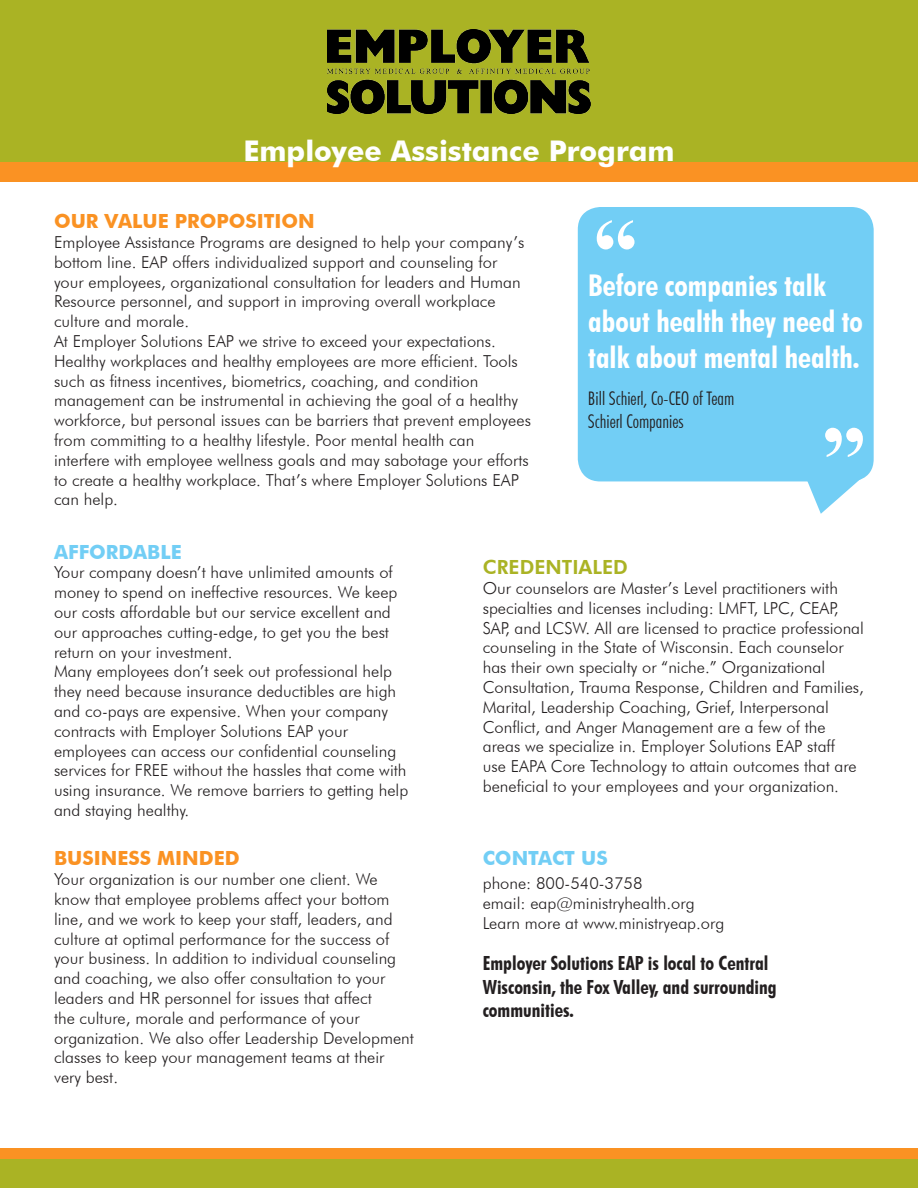
<style>
.page{position:relative;width:918px;height:1188px;background:#fff}
.page>*{position:absolute;margin:0;border:0;box-sizing:border-box;transform-origin:0 0}
.t1{font:700 90px "Times New Roman";color:#fff}
.t2{font:700 condensed 30px/36px "Futura BT";color:#fff}
.t3{font:700 28.5px "Futura BT";color:#fff}
.t4{font:700 condensed 19.5px/23.4px "Futura BT";color:#231f20}
.t5{font:700 19.5px "Futura BT";color:#fa9223}
.t6{font:700 19.5px "Futura BT";color:#72cef5}
.t7{font:800 19.5px "Futura BT";color:#aab324}
.t8{font:300 condensed 18.75px/22.5px "Futura BT";color:#231f20}
.t9{font:300 16.5px/19.8px "Futura BT";color:#231f20}
</style>
<div class="page">
<div style="left:0;top:161px;width:918px;height:21px;background:#fa9223"></div>
<div style="left:0;top:0;width:918px;height:161px;background:#aab324"></div>
<img style="left:328px;top:30px;width:262px;height:84px">
<div style="left:578px;top:207px;width:296px;height:274px;background:#72cef5;border-radius:22px"></div>
<svg style="left:792px;top:479px;width:69px;height:35px"></svg>
<div style="left:0;top:1148px;width:918px;height:11px;background:#fa9223"></div>
<div style="left:0;top:1160px;width:918px;height:28px;background:#aab324"></div>
<p class="t3" style="left:243px;top:134px;width:433px">Employee Assistance Program</p>
<p class="t5" style="left:54px;top:209px;width:262px">OUR VALUE PROPOSITION</p>
<p class="t9" style="left:54px;top:232px;width:472px">Employee Assistance Programs are designed to help your company’s bottom line. EAP offers individualized support and counseling for your employees, organizational consultation for leaders and Human Resource personnel, and support in improving overall workplace culture and morale.</p>
<p class="t9" style="left:54px;top:331px;width:443px">At Employer Solutions EAP we strive to exceed your expectations.</p>
<p class="t9" style="left:54px;top:351px;width:478px">Healthy workplaces and healthy employees are more efficient. Tools such as fitness incentives, biometrics, coaching, and condition management can be instrumental in achieving the goal of a healthy workforce, but personal issues can be barriers that prevent employees from committing to a healthy lifestyle. Poor mental health can interfere with employee wellness goals and may sabotage your efforts to create a healthy workplace. That’s where Employer Solutions EAP can help.</p>
<p class="t6" style="left:54px;top:540px;width:129px">AFFORDABLE</p>
<p class="t9" style="left:54px;top:563px;width:345px">Your company doesn’t have unlimited amounts of money to spend on ineffective resources. We keep our costs affordable but our service excellent and our approaches cutting-edge, to get you the best return on your investment.</p>
<p class="t9" style="left:54px;top:662px;width:356px">Many employees don’t seek out professional help they need because insurance deductibles are high and co-pays are expensive. When your company contracts with Employer Solutions EAP your employees can access our confidential counseling services for FREE without the hassles that come with using insurance. We remove barriers to getting help and staying healthy.</p>
<p class="t1" style="left:593px;top:189px;width:46px">“</p>
<p class="t2" style="left:588px;top:267px;width:276px">Before companies talk about health they need to talk about mental health.</p>
<p class="t8" style="left:588px;top:387px;width:148px">Bill Schierl, Co-CEO of Team<br>Schierl Companies</p>
<p class="t1" style="left:866px;top:488px;width:46px;rotate:-180deg">“</p>
<p class="t7" style="left:483px;top:555px;width:147px">CREDENTIALED</p>
<p class="t9" style="left:483px;top:578px;width:383px">Our counselors are Master’s Level practitioners with specialties and licenses including: LMFT, LPC, CEAP, SAP, and LCSW. All are licensed to practice professional counseling in the State of Wisconsin. Each counselor has their own specialty or “niche.” Organizational Consultation, Trauma Response, Children and Families, Marital, Leadership Coaching, Grief, Interpersonal Conflict, and Anger Management are a few of the areas we specialize in. Employer Solutions EAP staff<br>use EAPA Core Technology to attain outcomes that are beneficial to your employees and your organization.</p>
<p class="t5" style="left:54px;top:847px;width:187px">BUSINESS MINDED</p>
<p class="t9" style="left:54px;top:869px;width:361px">Your organization is our number one client. We know that employee problems affect your bottom line, and we work to keep your staff, leaders, and culture at optimal performance for the success of your business. In addition to individual counseling and coaching, we also offer consultation to your leaders and HR personnel for issues that affect<br>the culture, morale and performance of your organization. We also offer Leadership Development classes to keep your management teams at their very best.</p>
<p class="t6" style="left:483px;top:847px;width:126px">CONTACT US</p>
<p class="t9" style="left:483px;top:873px;width:161px">phone: 800-540-3758</p>
<p class="t9" style="left:483px;top:893px;width:213px">email: eap@ministryhealth.org</p>
<p class="t9" style="left:483px;top:913px;width:243px">Learn more at www.ministryeap.org</p>
<p class="t4" style="left:483px;top:952px;width:296px">Employer Solutions EAP is local to Central<br>Wisconsin, the Fox Valley, and surrounding communities.</p>
</div>
